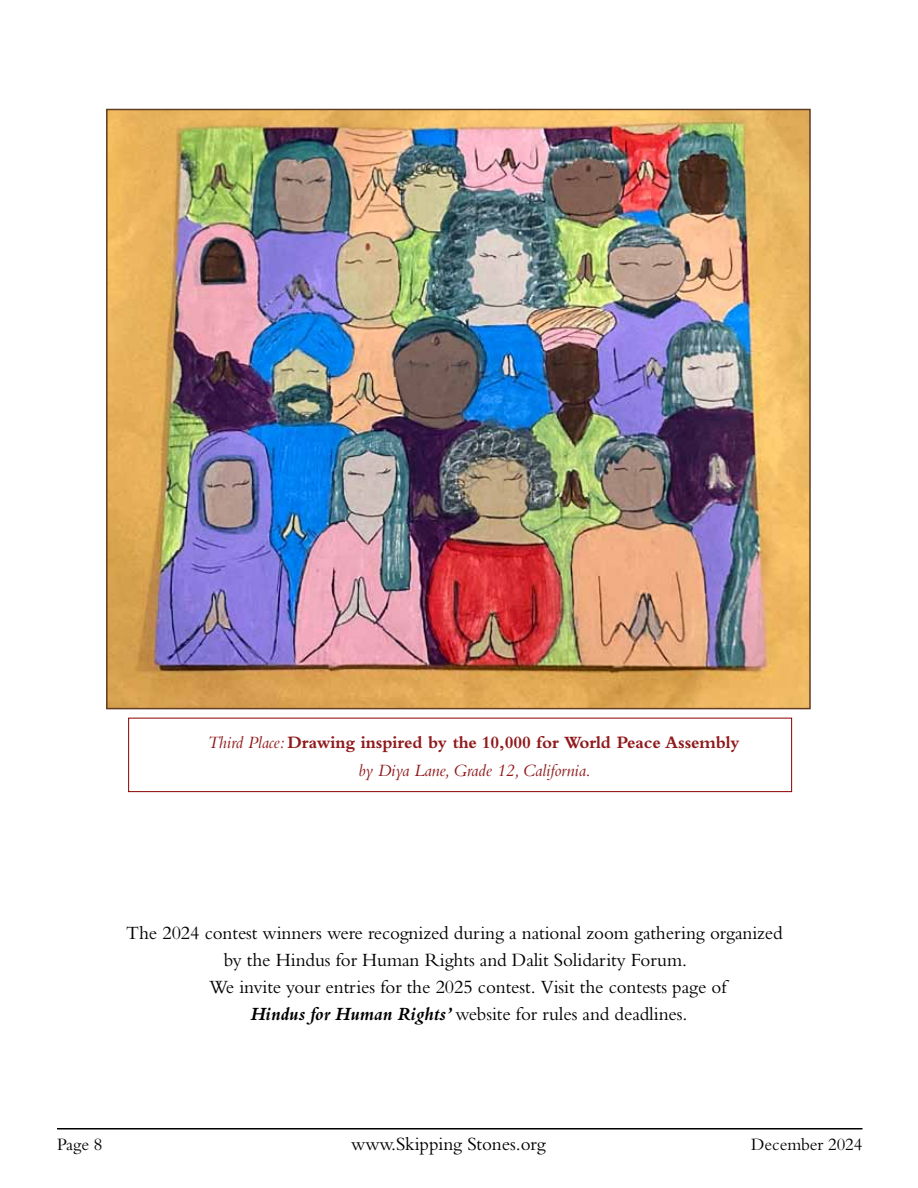
<style>
.page{position:relative;width:918px;height:1188px;background:#fff}
.page>*{position:absolute;margin:0;border:0;box-sizing:border-box;transform-origin:0 0}
.t1{font:19.5px "Bembo";letter-spacing:-.005em;color:#000}
.t2{font:700 18px/27.9px "Bembo";letter-spacing:-.005em;color:#90191c;text-align:center}
.t3{font:18px "Bembo";letter-spacing:-.005em;color:#000}
.s1{font-weight:400;font-style:italic}
.s2{font-weight:400}
.s3{color:#000100}
.s4{font-weight:700;font-style:italic}
</style>
<div class="page">
<hr style="left:57px;top:1128px;width:805px;height:2px;background:#000">
<div style="left:128px;top:718px;width:664px;height:74px;border:1px solid #8c0000"></div>
<img style="left:109px;top:112px;width:699px;height:594px">
<p class="t2" style="left:207px;top:728px;width:534px"><span class="s1">Third Place:</span> Drawing inspired by the 10,000 for World Peace Assembly <span class="s1">by Diya Lane, Grade 12, California</span><span class="s2">.</span></p>
<p class="t1" style="left:126px;top:922px;width:658px">The 2024 contest winners were recognized during a national zoom gathering organized</p>
<p class="t1" style="left:224px;top:949px;width:465px">by the Hindus for Human Rights and <span class="s3">Dalit Solidarity Forum.</span></p>
<p class="t1" style="left:209px;top:976px;width:519px">We invite your entries for the 2025 contest. Visit the contests page of</p>
<p class="t1" style="left:250px;top:1003px;width:439px"><span class="s4">Hindus for Human Rights’</span> website for rules and deadlines.</p>
<p class="t3" style="left:57px;top:1134px;width:47px">Page 8</p>
<p class="t1" style="left:351px;top:1133px;width:196px">www.Skipping Stones.org</p>
<p class="t3" style="left:751px;top:1134px;width:113px">December 2024</p>
</div>
